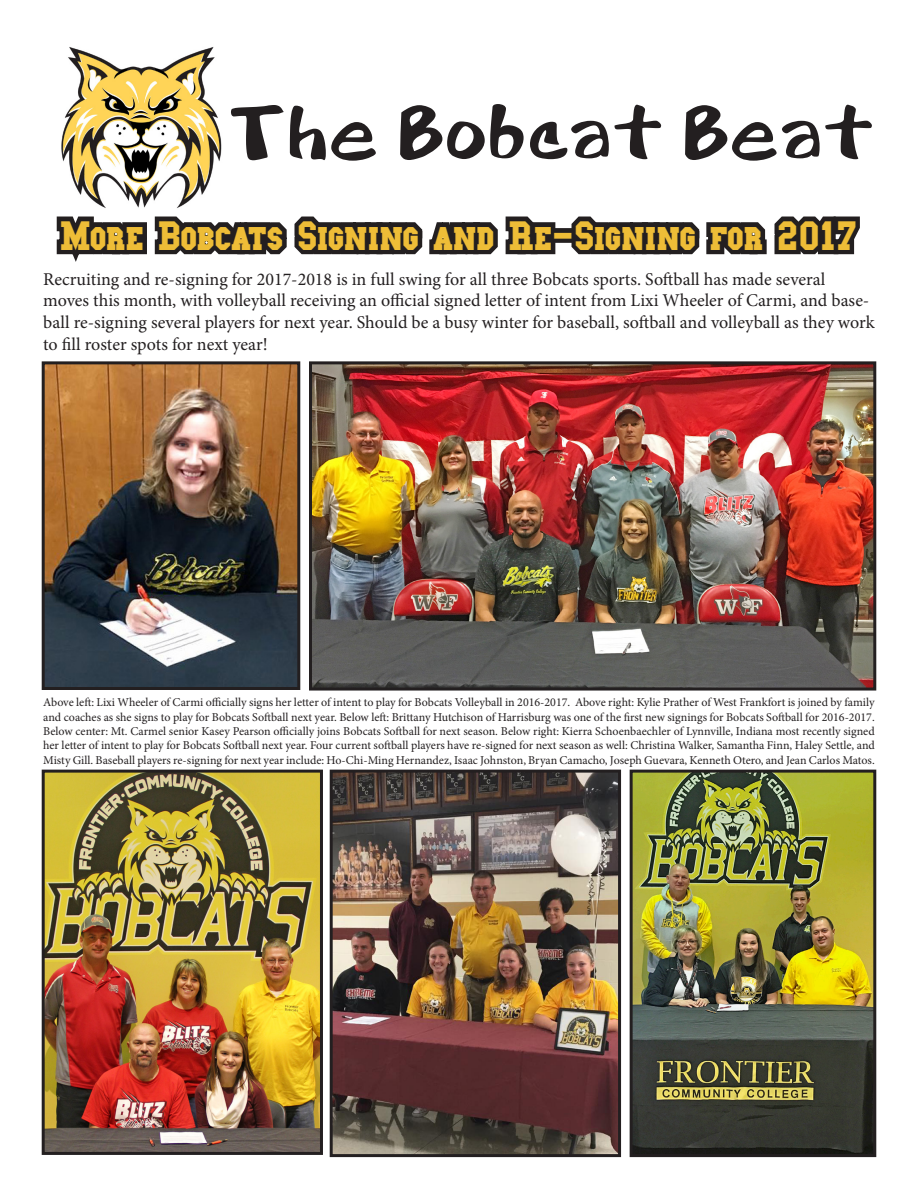
<style>
.page{position:relative;width:918px;height:1188px;background:#fff}
.page>*{position:absolute;margin:0;border:0;box-sizing:border-box;transform-origin:0 0}
.t1{font:90px "Cartoon";color:#231f20}
.t2{font:42px "College Slab SC";letter-spacing:-.015em;color:#eebd37}
.t3{font:18px/21.6px "Minion Pro";color:#231f20}
.t4{font:12px/14.4px "Minion Pro";letter-spacing:-.005em;color:#231f20;text-align:justify}
</style>
<div class="page">
<img style="left:61px;top:47px;width:161px;height:141px">
<svg style="left:56px;top:188px;width:804px;height:74px"></svg>
<img style="left:46px;top:365px;width:250px;height:321px">
<div style="left:42px;top:361px;width:258px;height:329px;border:3px solid #231f20"></div>
<img style="left:313px;top:365px;width:559px;height:322px">
<div style="left:309px;top:361px;width:567px;height:330px;border:3px solid #231f20"></div>
<img style="left:46px;top:774px;width:273px;height:377px">
<div style="left:42px;top:770px;width:281px;height:385px;border:3px solid #231f20"></div>
<img style="left:334px;top:774px;width:283px;height:379px">
<div style="left:330px;top:770px;width:291px;height:387px;border:3px solid #231f20"></div>
<img style="left:634px;top:774px;width:238px;height:379px">
<div style="left:630px;top:770px;width:246px;height:387px;border:3px solid #231f20"></div>
<p class="t1" style="left:229px;top:80px;width:648px">The Bobcat Beat</p>
<p class="t2" style="left:59px;top:196px;width:799px">More Bobcats Signing and Re-Signing for 2017</p>
<p class="t3" style="left:43px;top:268px;width:833px">Recruiting and re-signing for 2017-2018 is in full swing for all three Bobcats sports. Softball has made several moves this month, with volleyball receiving an official signed letter of intent from Lixi Wheeler of Carmi, and base&shy;ball re-signing several players for next year. Should be a busy winter for baseball, softball and volleyball as they work to fill roster spots for next year!</p>
<p class="t4" style="left:43px;top:695px;width:833px">Above left: Lixi Wheeler of Carmi officially signs her letter of intent to play for Bobcats Volleyball in 2016-2017. Above right: Kylie Prather of West Frankfort is joined by family and coaches as she signs to play for Bobcats Softball next year. Below left: Brittany Hutchison of Harrisburg was one of the first new signings for Bobcats Softball for 2016-2017.<br>Below center: Mt. Carmel senior Kasey Pearson officially joins Bobcats Softball for next season. Below right: Kierra Schoenbaechler of Lynnville, Indiana most recently signed her letter of intent to play for Bobcats Softball next year. Four current softball players have re-signed for next season as well: Christina Walker, Samantha Finn, Haley Settle, and Misty Gill. Baseball players re-signing for next year include: Ho-Chi-Ming Hernandez, Isaac Johnston, Bryan Camacho, Joseph Guevara, Kenneth Otero, and Jean Carlos Matos.</p>
</div>
